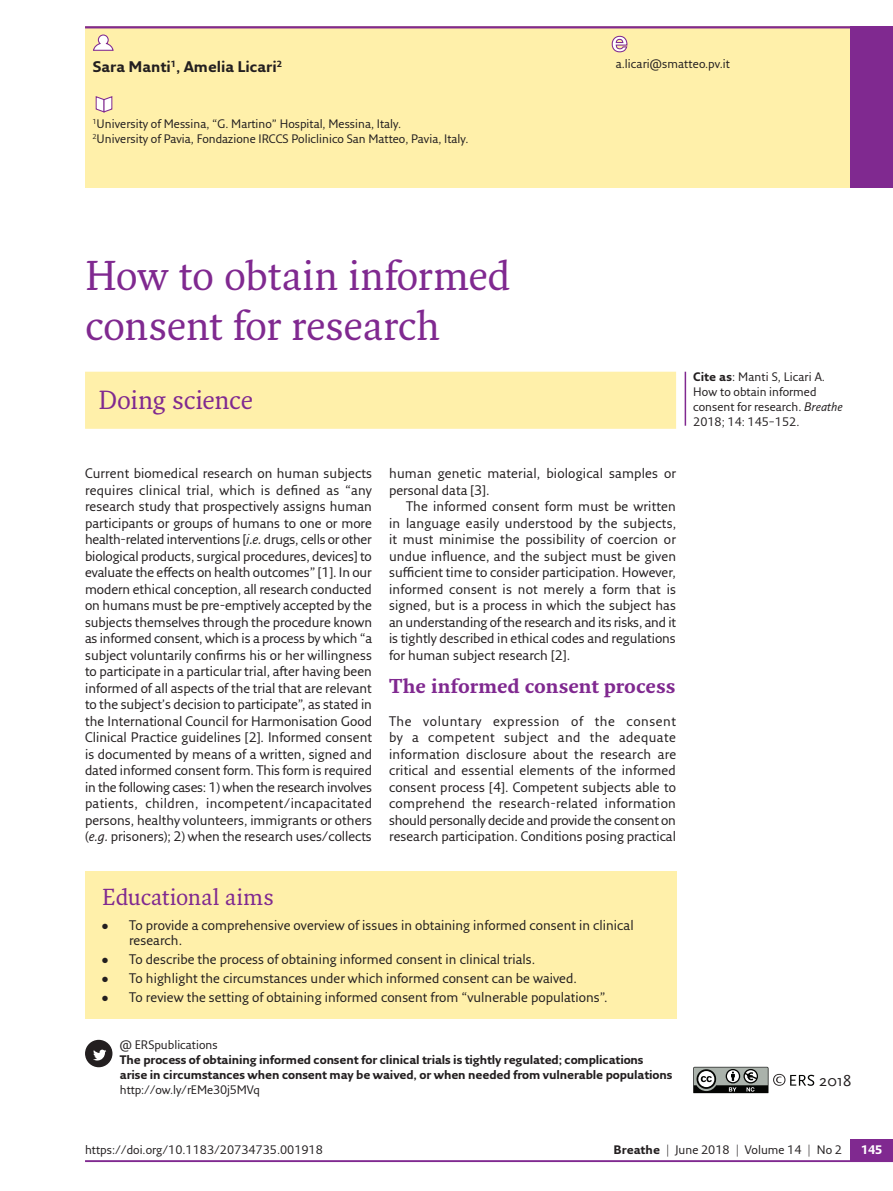
<style>
.page{position:relative;width:893px;height:1191px;background:#fff}
.page>*{position:absolute;margin:0;border:0;box-sizing:border-box;transform-origin:0 0}
.t1{font:40.5px/49.5px "Fresco Std";letter-spacing:-.01em;color:#802990}
.t2{font:25.5px "Fresco Std";letter-spacing:-.01em;color:#802990}
.t3{font:22.5px "Fresco Std";color:#802990}
.t4{font:700 19.5px "Fresco Std";letter-spacing:-.01em;color:#802990}
.t5{font:16.5px "Scala Sans";color:#231f20}
.t6{font:700 15px "Fresco Sans Pro";color:#231f20}
.t7{font:13.5px/16.5px "Fresco Sans Pro";color:#231f20;text-align:justify}
.t8{font:12px/15px "Fresco Sans Pro";color:#231f20}
.t9{font:700 12px/15px "Fresco Sans Pro";letter-spacing:-.01em;color:#231f20}
.t10{font:700 12px "Fresco Sans Pro";color:#fff}
.s1{font-weight:700}
.s2{font-style:italic}
</style>
<div class="page">
<hr style="left:85px;top:1160px;width:808px;height:2px;background:#802990">
<div style="left:850px;top:1138px;width:43px;height:23px;background:#802990"></div>
<div style="left:85px;top:26px;width:808px;height:162px;background:#fff0aa"></div>
<hr style="left:85px;top:26px;width:808px;height:2px;background:#802990">
<div style="left:850px;top:26px;width:43px;height:162px;background:#802990"></div>
<svg style="left:95px;top:96px;width:18px;height:17px"></svg>
<svg style="left:93px;top:34px;width:21px;height:17px"></svg>
<svg style="left:611px;top:35px;width:17px;height:18px"></svg>
<svg style="left:693px;top:1066px;width:121px;height:27px"></svg>
<div style="left:85px;top:372px;width:591px;height:57px;background:#fff0aa"></div>
<div style="left:86px;top:1040px;width:26px;height:26px;background:#231f20;border-radius:50%"></div>
<div style="left:85px;top:1039px;width:27px;height:28px;border:2px solid #231f20;border-radius:50%"></div>
<div style="left:87px;top:1042px;width:23px;height:23px;background:#231f20;border-radius:50%"></div>
<svg style="left:93px;top:1049px;width:13px;height:11px"></svg>
<hr style="left:685px;top:372px;width:1px;height:54px;background:#802990">
<div style="left:85px;top:871px;width:591px;height:147px;background:#fff0aa"></div>
<p class="t6" style="left:93px;top:57px;width:190px">Sara Manti<sup>1</sup>, Amelia Licari<sup>2</sup></p>
<p class="t8" style="left:92px;top:116px;width:378px"><sup>1</sup>University of Messina, “G. Martino” Hospital, Messina, Italy.<br><sup>2</sup>University of Pavia, Fondazione IRCCS Policlinico San Matteo, Pavia, Italy.</p>
<h1 class="t1" style="left:85px;top:250px;width:427px">How to obtain informed consent for research</h1>
<h2 class="t2" style="left:99px;top:384px;width:156px">Doing science</h2>
<p class="t8" style="left:616px;top:56px;width:116px">a.licari@smatteo.pv.it</p>
<p class="t8" style="left:693px;top:369px;width:151px"><span class="s1">Cite as</span>: Manti S, Licari A.<br>How to obtain informed consent for research. <span class="s2">Breathe<br></span>2018; 14: 145–152.</p>
<p class="t7" style="left:85px;top:465px;width:289px">Current biomedical research on human subjects requires clinical trial, which is defined as “any research study that prospectively assigns human participants or groups of humans to one or more health-related interventions [<span class="s2">i.e.</span> drugs, cells or other biological products, surgical procedures, devices] to evaluate the effects on health outcomes” [1]. In our modern ethical conception, all research conducted on humans must be pre-emptively accepted by the subjects themselves through the procedure known as informed consent, which is a process by which “a subject voluntarily confirms his or her willingness to participate in a particular trial, after having been informed of all aspects of the trial that are relevant to the subject’s decision to participate”, as stated in the International Council for Harmonisation Good Clinical Practice guidelines [2]. Informed consent is documented by means of a written, signed and dated informed consent form. This form is required in the following cases: 1) when the research involves patients, children, incompetent/incapacitated persons, healthy volunteers, immigrants or others (<span class="s2">e.g.</span> prisoners); 2) when the research uses/collects</p>
<p class="t7" style="left:389px;top:465px;width:289px">human genetic material, biological samples or personal data [3].</p>
<p class="t7" style="left:389px;top:498px;width:289px;text-indent:17px">The informed consent form must be written in language easily understood by the subjects, it must minimise the possibility of coercion or undue influence, and the subject must be given sufficient time to consider participation. However, informed consent is not merely a form that is signed, but is a process in which the subject has an understanding of the research and its risks, and it is tightly described in ethical codes and regulations for human subject research [2].</p>
<h3 class="t4" style="left:389px;top:673px;width:288px">The informed consent process</h3>
<p class="t7" style="left:389px;top:712px;width:289px">The voluntary expression of the consent by a competent subject and the adequate information disclosure about the research are critical and essential elements of the informed consent process [4]. Competent subjects able to comprehend the research-related information should personally decide and provide the consent on research participation. Conditions posing practical</p>
<h3 class="t3" style="left:102px;top:882px;width:173px">Educational aims</h3>
<p class="t7" style="left:129px;top:916px;width:506px;line-height:15.8px;text-indent:-27px">● To provide a comprehensive overview of issues in obtaining informed consent in clinical research.</p>
<p class="t7" style="left:102px;top:950px;width:435px">● To describe the process of obtaining informed consent in clinical trials.</p>
<p class="t7" style="left:102px;top:969px;width:476px">● To highlight the circumstances under which informed consent can be waived.</p>
<p class="t7" style="left:102px;top:988px;width:507px">● To review the setting of obtaining informed consent from “vulnerable populations”.</p>
<p class="t8" style="left:120px;top:1036px;width:99px">@ ERSpublications</p>
<p class="t9" style="left:120px;top:1051px;width:554px">The process of obtaining informed consent for clinical trials is tightly regulated; complications arise in circumstances when consent may be waived, or when needed from vulnerable populations</p>
<p class="t8" style="left:120px;top:1081px;width:141px">http://ow.ly/rEMe30j5MVq</p>
<p class="t5" style="left:819px;top:1071px;width:34px">2018</p>
<p class="t8" style="left:85px;top:1142px;width:239px">https://doi.org/10.1183/20734735.001918</p>
<p class="t8" style="left:614px;top:1142px;width:230px"><span class="s1">Breathe</span> | June 2018 | Volume 14 | No 2</p>
<p class="t10" style="left:861px;top:1142px;width:23px">145</p>
</div>
